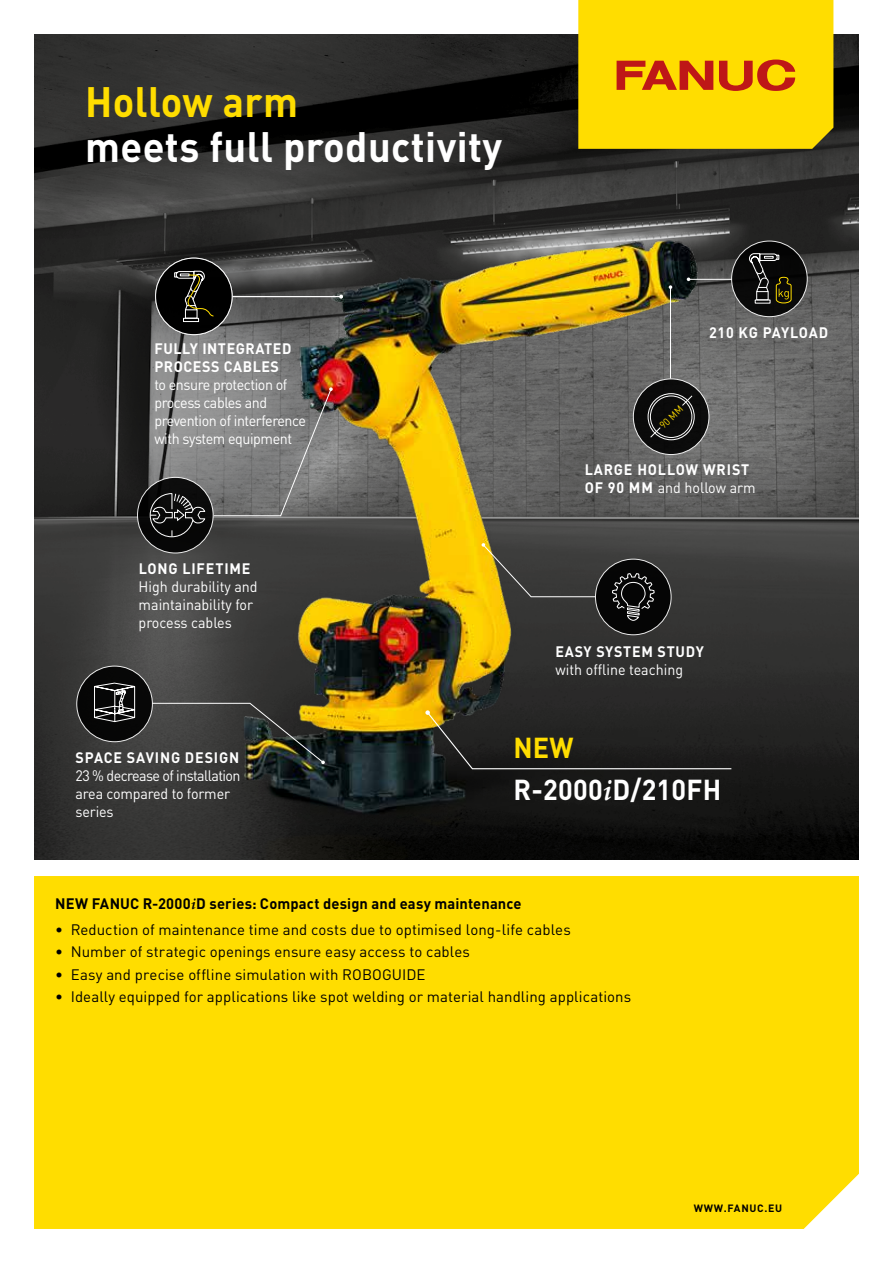
<style>
.page{position:relative;width:893px;height:1263px;background:#fff}
.page>*{position:absolute;margin:0;border:0;box-sizing:border-box;transform-origin:0 0}
.t1{font:700 42px "DIN Pro";letter-spacing:.01em;color:#fff;scale:.95 1}
.t2{font:700 42px "DIN Pro";letter-spacing:.01em;color:#fd0;scale:.95 1}
.t3{font:700 28.5px/42px "DIN Pro";letter-spacing:.01em;color:#fff;scale:.95 1}
.t4{font:15px "DIN Pro";letter-spacing:.005em;color:#000}
.t5{font:15px/18px "DIN Pro";letter-spacing:-.03em;color:#fff;scale:.95 1}
.t6{font:700 15px/18px "DIN Pro";letter-spacing:.05em;color:#fff;scale:.95 1}
.t7{font:15px/18px "DIN Pro";color:#fff;scale:.95 1}
.t8{font:700 15px "DIN Pro";letter-spacing:.01em;color:#000}
.t9{font:700 10.5px "DIN Pro";letter-spacing:.07em;color:#000}
.t10{font:10.05px "DIN Pro";color:#fd0;scale:.95 1}
.s1{font-weight:400}
.s2{color:#fd0}
.s3{font-family:"Palatino Linotype";font-style:italic}
</style>
<div class="page">
<img style="left:34px;top:34px;width:825px;height:825px">
<svg style="left:88px;top:211px;width:84px;height:325px"></svg>
<img style="left:172px;top:88px;width:586px;height:771px">
<div style="left:34px;top:876px;width:825px;height:353px;background:#fd0"></div>
<svg style="left:425px;top:710px;width:307px;height:60px"></svg>
<hr style="left:232px;top:296px;width:109px;height:1px;background:#fff">
<div style="left:156px;top:258px;width:76px;height:77px;background:#000;border-radius:50%"></div>
<div style="left:155px;top:258px;width:77px;height:77px;border:1px solid #fff;border-radius:50%"></div>
<div style="left:185px;top:310px;width:12px;height:9px;border:1px solid #fff"></div>
<div style="left:183px;top:318px;width:16px;height:4px;border:1px solid #fff"></div>
<svg style="left:174px;top:270px;width:40px;height:47px"></svg>
<svg style="left:633px;top:379px;width:76px;height:75px;fill:#0b0b0b"></svg>
<div style="left:633px;top:378px;width:76px;height:77px;border:1px solid #fff;border-radius:50%"></div>
<div style="left:648px;top:393px;width:47px;height:47px;border:1px solid #fff;border-radius:50%"></div>
<svg style="left:650px;top:427px;width:11px;height:11px"></svg>
<svg style="left:681px;top:395px;width:12px;height:11px"></svg>
<div style="left:650px;top:396px;width:42px;height:42px;border:1px solid #fff;border-radius:50%"></div>
<svg style="left:578px;top:0;width:255px;height:149px"></svg>
<svg style="left:482px;top:543px;width:114px;height:55px"></svg>
<div style="left:595px;top:559px;width:76px;height:76px;background:#000;border-radius:50%"></div>
<div style="left:595px;top:559px;width:76px;height:76px;border:1px solid #fff;border-radius:50%"></div>
<svg style="left:612px;top:573px;width:43px;height:48px"></svg>
<div style="left:732px;top:241px;width:75px;height:76px;background:#080808;border-radius:50%"></div>
<div style="left:731px;top:241px;width:77px;height:76px;border:1px solid #fff;border-radius:50%"></div>
<svg style="left:749px;top:253px;width:43px;height:51px"></svg>
<svg style="left:138px;top:477px;width:75px;height:76px;fill:#070707"></svg>
<div style="left:137px;top:477px;width:77px;height:76px;border:1px solid #fff;border-radius:50%"></div>
<svg style="left:149px;top:493px;width:56px;height:45px"></svg>
<div style="left:77px;top:666px;width:75px;height:76px;background:#000;border-radius:50%"></div>
<svg style="left:94px;top:682px;width:42px;height:40px"></svg>
<hr style="left:670px;top:287px;width:1px;height:91px;background:#fff">
<hr style="left:688px;top:279px;width:44px;height:1px;background:#fff">
<svg style="left:213px;top:387px;width:120px;height:130px"></svg>
<img style="left:151px;top:702px;width:174px;height:62px">
<h1 class="t2" style="left:85px;top:74px;width:226px">Hollow arm</h1>
<h1 class="t1" style="left:85px;top:119px;width:441px">meets full productivity</h1>
<p class="t6" style="left:154px;top:339px;width:146px">FULLY INTEGRATED<br>PROCESS CABLES</p>
<p class="t5" style="left:154px;top:376px;width:161px">to ensure protection of process cables and prevention of interference with system equipment</p>
<p class="t6" style="left:139px;top:559px;width:119px">LONG LIFETIME</p>
<p class="t7" style="left:139px;top:577px;width:127px">High durability and maintainability for process cables</p>
<p class="t6" style="left:76px;top:748px;width:174px">SPACE SAVING DESIGN</p>
<p class="t5" style="left:76px;top:766px;width:175px">23 % decrease of installation area compared to former series</p>
<p class="t6" style="left:709px;top:323px;width:127px">210 KG PAYLOAD</p>
<p class="t10" style="left:657px;top:422px;width:32px;rotate:-45deg">90 MM</p>
<p class="t6" style="left:585px;top:460px;width:181px">LARGE HOLLOW WRIST<br>OF 90 MM <span class="s1">and hollow arm</span></p>
<p class="t6" style="left:556px;top:642px;width:158px">EASY SYSTEM STUDY</p>
<p class="t7" style="left:556px;top:660px;width:136px">with offline teaching</p>
<h2 class="t3" style="left:513px;top:726px;width:220px"><span class="s2">NEW<br></span>R-2000<span class="s3">i</span>D/210FH</h2>
<p class="t8" style="left:55px;top:893px;width:468px">NEW FANUC R-2000<span class="s3">i</span>D series: Compact design and easy maintenance</p>
<p class="t4" style="left:55px;top:920px;width:517px">• Reduction of maintenance time and costs due to optimised long-life cables</p>
<p class="t4" style="left:55px;top:942px;width:416px">• Number of strategic openings ensure easy access to cables</p>
<p class="t4" style="left:55px;top:965px;width:372px">• Easy and precise offline simulation with ROBOGUIDE</p>
<p class="t4" style="left:55px;top:987px;width:577px">• Ideally equipped for applications like spot welding or material handling applications</p>
<p class="t9" style="left:694px;top:1201px;width:90px">WWW.FANUC.EU</p>
</div>
